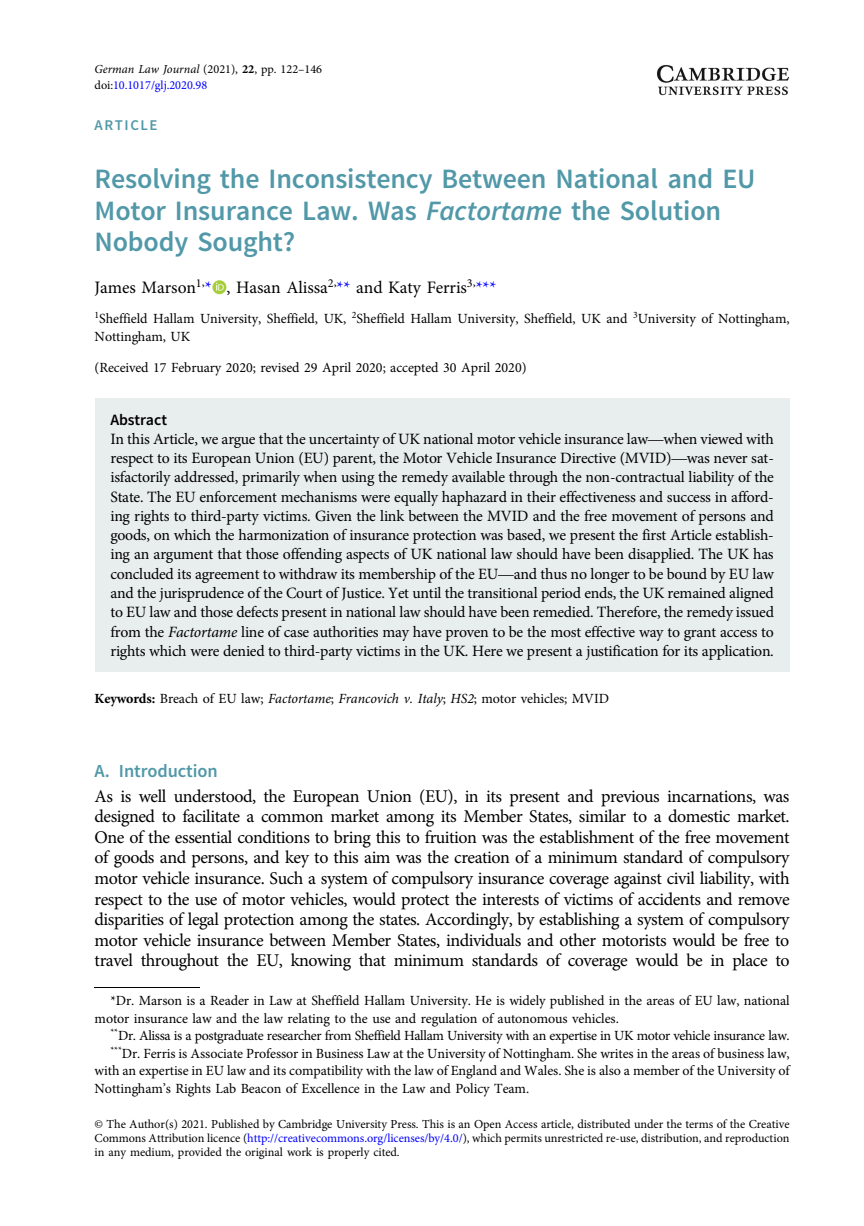
<style>
.page{position:relative;width:864px;height:1226px;background:#fff}
.page>*{position:absolute;margin:0;border:0;box-sizing:border-box;transform-origin:0 0}
.t1{font:28px/31.5px "Adv OT031 da 8 bf";color:#5198a8}
.t2{font:18.38px "Adv OT031 da 8 bf";color:#5198a8}
.t3{font:18.03px/20.7px "Adv OT1 ef 757 c 0";letter-spacing:-.02em;color:#000;text-align:justify}
.t4{font:17.5px "Adv OT1 ef 757 c 0";color:#000}
.t5{font:15.75px/19.2px "Adv OT1 ef 757 c 0";color:#000;text-align:justify}
.t6{font:15.75px "Adv OT031 da 8 bf";color:#000}
.t7{font:14.88px "Adv OT031 da 8 bf";letter-spacing:.11em;color:#5198a8}
.t8{font:14px/17.5px "Adv OT1 ef 757 c 0";color:#000}
.t9{font:14px "Adv OT1 ef 757 c 0";letter-spacing:-.02em;color:#000}
.t10{font:12.25px/14px "Adv OT1 ef 757 c 0";color:#000;text-align:justify}
.s1{font-family:"Adv OT7 d 6 df 7 ab.I"}
.s2{font-family:"Adv O Tb 65 e 897 d.B"}
.s3{font-style:inherit}
.s4{color:#00f}
.s5{font-family:"Adv OT28 ad 7737.I"}
.s6{font-family:"Adv OT8608 a 8 d 1"}
</style>
<div class="page">
<svg style="left:212px;top:280px;width:14px;height:14px"></svg>
<svg style="left:216px;top:283px;width:8px;height:7px"></svg>
<div style="left:95px;top:398px;width:694px;height:273px;background:#e8edee"></div>
<hr style="left:95px;top:986px;width:105px;height:1px;background:#000">
<img style="left:656px;top:64px;width:133px;height:31px">
<p class="t10" style="left:95px;top:62px;width:229px;line-height:15.8px"><span class="s1">German Law Journal</span> (2021), <span class="s2">22</span>, pp. 122<span class="s3">–</span>146 doi:<span class="s4">10.1017/glj.2020.98</span></p>
<p class="t7" style="left:95px;top:120px;width:64px">ARTICLE</p>
<h1 class="t1" style="left:95px;top:165px;width:662px">Resolving the Inconsistency Between National and EU<br>Motor Insurance Law. Was <span class="s5">Factortame</span> the Solution<br>Nobody Sought?</h1>
<p class="t4" style="left:95px;top:281px;width:403px">James Marson<sup>1</sup><sup>,</sup><span class="s4">*</span> , Hasan Alissa<sup>2</sup><sup>,</sup><span class="s4">**</span> and Katy Ferris<sup>3</sup><sup>,</sup><span class="s4">***</span></p>
<p class="t8" style="left:95px;top:311px;width:696px"><sup>1</sup>Sheffield Hallam University, Sheffield, UK, <sup>2</sup>Sheffield Hallam University, Sheffield, UK and <sup>3</sup>University of Nottingham,<br>Nottingham, UK</p>
<p class="t8" style="left:95px;top:360px;width:433px">(Received 17 February 2020; revised 29 April 2020; accepted 30 April 2020)</p>
<p class="t6" style="left:110px;top:413px;width:58px">Abstract</p>
<p class="t5" style="left:110px;top:430px;width:664px">In this Article, we argue that the uncertainty of UK national motor vehicle insurance law<span class="s6">—</span>when viewed with respect to its European Union (EU) parent, the Motor Vehicle Insurance Directive (MVID)<span class="s6">—</span>was never sat&shy;isfactorily addressed, primarily when using the remedy available through the non-contractual liability of the State. The EU enforcement mechanisms were equally haphazard in their effectiveness and success in afford&shy;ing rights to third-party victims. Given the link between the MVID and the free movement of persons and goods, on which the harmonization of insurance protection was based, we present the first Article establish&shy;ing an argument that those offending aspects of UK national law should have been disapplied. The UK has concluded its agreement to withdraw its membership of the EU<span class="s6">—</span>and thus no longer to be bound by EU law and the jurisprudence of the Court of Justice. Yet until the transitional period ends, the UK remained aligned to EU law and those defects present in national law should have been remedied. Therefore, the remedy issued from the <span class="s1">Factortame</span> line of case authorities may have proven to be the most effective way to grant access to rights which were denied to third-party victims in the UK. Here we present a justification for its application.</p>
<p class="t8" style="left:95px;top:691px;width:515px"><span class="s2">Keywords:</span> Breach of EU law; <span class="s1">Factortame</span>; <span class="s1">Francovich v. Italy</span>; <span class="s1">HS2</span>; motor vehicles; MVID</p>
<p class="t2" style="left:95px;top:763px;width:124px">A. Introduction</p>
<p class="t3" style="left:95px;top:787px;width:696px">As is well understood, the European Union (EU), in its present and previous incarnations, was designed to facilitate a common market among its Member States, similar to a domestic market.<br>One of the essential conditions to bring this to fruition was the establishment of the free movement of goods and persons, and key to this aim was the creation of a minimum standard of compulsory motor vehicle insurance. Such a system of compulsory insurance coverage against civil liability, with respect to the use of motor vehicles, would protect the interests of victims of accidents and remove disparities of legal protection among the states. Accordingly, by establishing a system of compulsory motor vehicle insurance between Member States, individuals and other motorists would be free to travel throughout the EU, knowing that minimum standards of coverage would be in place to</p>
<p class="t8" style="left:95px;top:993px;width:696px;text-indent:16px">*Dr. Marson is a Reader in Law at Sheffield Hallam University. He is widely published in the areas of EU law, national motor insurance law and the law relating to the use and regulation of autonomous vehicles.</p>
<p class="t9" style="left:110px;top:1030px;width:680px"><sup>**</sup>Dr. Alissa is a postgraduate researcher from Sheffield Hallam University with an expertise in UK motor vehicle insurance law.</p>
<p class="t8" style="left:110px;top:1045px;width:680px"><sup>***</sup>Dr. Ferris is Associate Professor in Business Law at the University of Nottingham. She writes in the areas of business law,</p>
<p class="t8" style="left:95px;top:1063px;width:696px">with an expertise in EU law and its compatibility with the law of England and Wales. She is also a member of the University of</p>
<p class="t8" style="left:95px;top:1080px;width:435px">Nottingham<span class="s3">’</span>s Rights Lab Beacon of Excellence in the Law and Policy Team.</p>
<p class="t10" style="left:95px;top:1117px;width:696px">© The Author(s) 2021. Published by Cambridge University Press. This is an Open Access article, distributed under the terms of the Creative Commons Attribution licence (<span class="s4">http://creativecommons.org/licenses/by/4.0/</span>), which permits unrestricted re-use, distribution, and reproduction in any medium, provided the original work is properly cited.</p>
</div>
